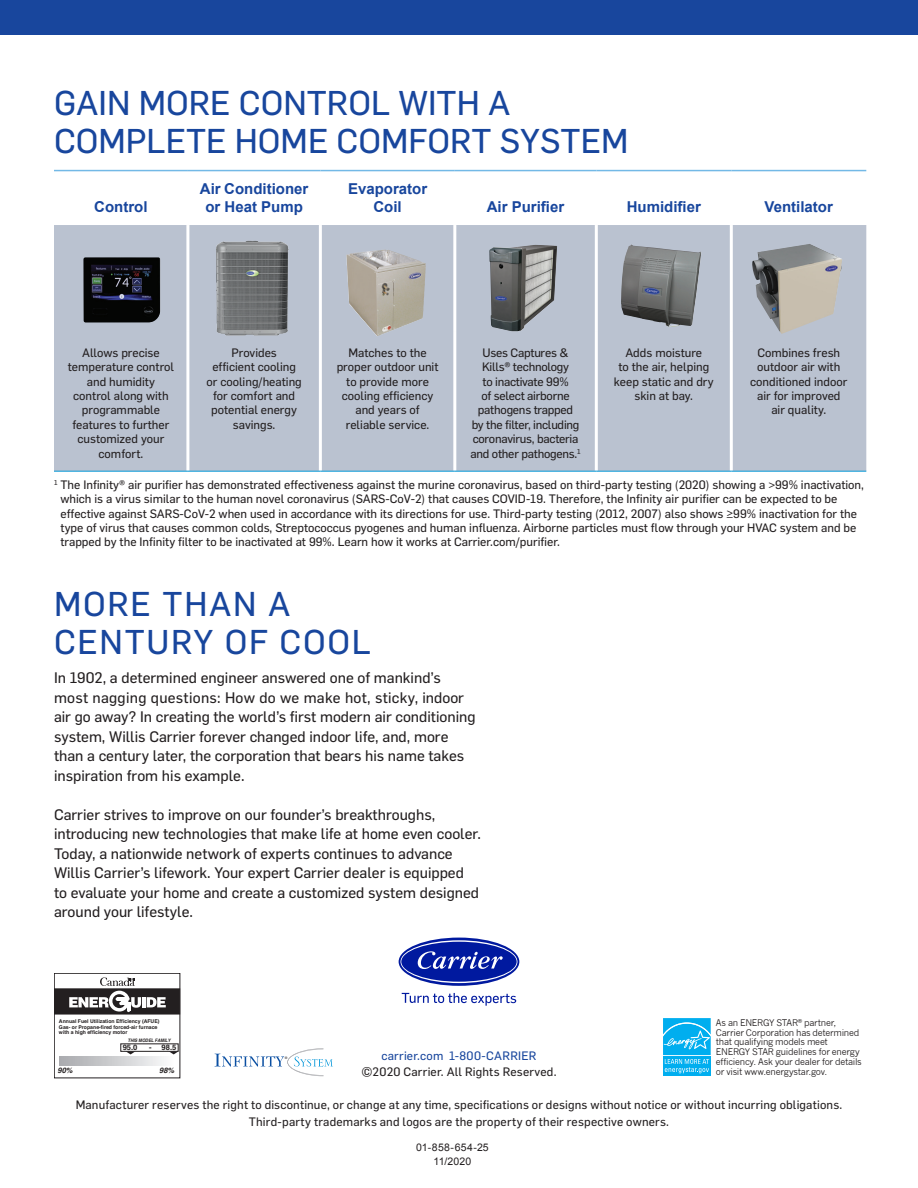
<style>
.page{position:relative;width:918px;height:1188px;background:#fff}
.page>*{position:absolute;margin:0;border:0;box-sizing:border-box;transform-origin:0 0}
.t1{font:33.75px/38.2px "Flama Basic";color:#18469d}
.t2{font:33.75px/38.2px "Flama Basic";letter-spacing:.05em;color:#18469d}
.t3{font:15px/19.5px "Flama Basic";color:#231f20}
.Paragraph_Style_1{font:700 15px/18px "Arial";color:#18469d;text-align:center}
.Bullets{font:12px/14.4px "Flama Basic";color:#231f20;text-align:center}
.Bullets-2{font:12px/14.4px "Flama Basic";letter-spacing:-.02em;color:#231f20;text-align:center}
.Bullets-3{font:12px "Flama Basic";letter-spacing:.02em;color:#231f20}
.t4{font:12px "Flama Basic";letter-spacing:.02em;color:#18469d}
.t5{font:10.5px "Arial";letter-spacing:.02em;color:#231f20}
.t6{font:9px/9.8px "News Gothic";letter-spacing:-.03em;color:#231f20}
.t7{font:700 7.65px "Helvetica";color:#231f20}
.t8{font:italic 700 7.65px "Helvetica";color:#231f20}
.t9{font:700 5.1px/5.8px "Helvetica";color:#231f20}
.t10{font:italic 700 4.65px "Helvetica";color:#231f20;scale:.9 1}
.t11{font:500 3.3px "Helvetica Neue";color:#231f20}
</style>
<div class="page">
<svg style="left:402px;top:993px;width:114px;height:13px"></svg>
<svg style="left:399px;top:938px;width:120px;height:48px"></svg>
<svg style="left:401px;top:940px;width:116px;height:43px"></svg>
<div style="left:0;top:0;width:918px;height:35px;background:#18469d"></div>
<div style="left:54px;top:225px;width:265px;height:246px;background:#bac2d0"></div>
<div style="left:322px;top:225px;width:544px;height:246px;background:#bac2d0"></div>
<hr style="left:186px;top:225px;width:3px;height:107px;background:#fff">
<hr style="left:453px;top:225px;width:3px;height:107px;background:#fff">
<hr style="left:595px;top:225px;width:3px;height:107px;background:#fff">
<hr style="left:730px;top:225px;width:3px;height:107px;background:#fff">
<hr style="left:186px;top:332px;width:3px;height:139px;background:#fff">
<hr style="left:453px;top:332px;width:3px;height:139px;background:#fff">
<hr style="left:595px;top:332px;width:3px;height:139px;background:#fff">
<hr style="left:730px;top:332px;width:3px;height:139px;background:#fff">
<hr style="left:54px;top:170px;width:134px;height:1px;background:#73b9e6">
<hr style="left:188px;top:170px;width:132px;height:1px;background:#73b9e6">
<hr style="left:320px;top:170px;width:135px;height:1px;background:#73b9e6">
<hr style="left:455px;top:170px;width:141px;height:1px;background:#73b9e6">
<hr style="left:596px;top:170px;width:135px;height:1px;background:#73b9e6">
<hr style="left:731px;top:170px;width:135px;height:1px;background:#73b9e6">
<hr style="left:54px;top:471px;width:134px;height:1px;background:#069ad9">
<hr style="left:188px;top:471px;width:132px;height:1px;background:#069ad9">
<hr style="left:320px;top:471px;width:135px;height:1px;background:#069ad9">
<hr style="left:455px;top:471px;width:141px;height:1px;background:#069ad9">
<hr style="left:596px;top:471px;width:135px;height:1px;background:#069ad9">
<hr style="left:731px;top:471px;width:135px;height:1px;background:#069ad9">
<img style="left:346px;top:249px;width:80px;height:87px">
<img style="left:621px;top:245px;width:10px;height:67px">
<img style="left:210px;top:240px;width:86px;height:97px">
<img style="left:83px;top:257px;width:77px;height:65px">
<img style="left:489px;top:245px;width:46px;height:81px">
<img style="left:751px;top:244px;width:91px;height:90px">
<svg style="left:59px;top:1056px;width:105px;height:10px"></svg>
<div style="left:54px;top:973px;width:126px;height:105px;border:1px solid #231f20"></div>
<div style="left:54px;top:989px;width:126px;height:25px;background:#231f20"></div>
<hr style="left:142px;top:997px;width:4px;height:10px;background:#fff">
<svg style="left:147px;top:997px;width:19px;height:10px"></svg>
<svg style="left:69px;top:977px;width:72px;height:35px"></svg>
<svg style="left:127px;top:1052px;width:8px;height:2px"></svg>
<svg style="left:170px;top:1052px;width:8px;height:2px"></svg>
<div style="left:120px;top:1043px;width:59px;height:9px;border:1px solid #231f20"></div>
<div style="left:663px;top:1056px;width:48px;height:20px;background:#00aeef"></div>
<svg style="left:663px;top:1018px;width:48px;height:55px"></svg>
<svg style="left:215px;top:1048px;width:118px;height:28px"></svg>
<p class="t1" style="left:54px;top:82px;width:576px">GAIN MORE CONTROL WITH A<br>COMPLETE HOME COMFORT SYSTEM</p>
<p class="Paragraph_Style_1" style="left:94px;top:198px;width:55px">Control</p>
<p class="Paragraph_Style_1" style="left:200px;top:180px;width:110px">Air Conditioner or Heat Pump</p>
<p class="Paragraph_Style_1" style="left:348px;top:180px;width:81px">Evaporator<br>Coil</p>
<p class="Paragraph_Style_1" style="left:487px;top:198px;width:79px">Air Purifier</p>
<p class="Paragraph_Style_1" style="left:627px;top:198px;width:76px">Humidifier</p>
<p class="Paragraph_Style_1" style="left:765px;top:198px;width:70px">Ventilator</p>
<p class="Bullets" style="left:68px;top:345px;width:108px">Allows precise temperature control and humidity control along with programmable features to further customized your comfort.</p>
<p class="Bullets" style="left:206px;top:345px;width:97px">Provides<br>efficient cooling or cooling/heating for comfort and potential energy savings.</p>
<p class="Bullets" style="left:337px;top:345px;width:103px">Matches to the proper outdoor unit to provide more cooling efficiency and years of reliable service.</p>
<p class="Bullets-2" style="left:471px;top:345px;width:112px">Uses Captures &amp;<br>Kills® technology<br>to inactivate 99%<br>of select airborne pathogens trapped by the filter, including coronavirus, bacteria and other pathogens.<sup>1</sup></p>
<p class="Bullets" style="left:614px;top:345px;width:101px">Adds moisture<br>to the air, helping keep static and dry skin at bay.</p>
<p class="Bullets" style="left:750px;top:345px;width:99px">Combines fresh outdoor air with conditioned indoor air for improved air quality.</p>
<p class="Bullets" style="left:60px;top:477px;width:805px;text-align:left;text-indent:-6px"><sup>1</sup> The Infinity® air purifier has demonstrated effectiveness against the murine coronavirus, based on third-party testing (2020) showing a &gt;99% inactivation, which is a virus similar to the human novel coronavirus (SARS-CoV-2) that causes COVID-19. Therefore, the Infinity air purifier can be expected to be effective against SARS-CoV-2 when used in accordance with its directions for use. Third-party testing (2012, 2007) also shows ≥99% inactivation for the type of virus that causes common colds, Streptococcus pyogenes and human influenza. Airborne particles must flow through your HVAC system and be trapped by the Infinity filter to be inactivated at 99%. Learn how it works at Carrier.com/purifier.</p>
<p class="t2" style="left:54px;top:583px;width:318px">MORE THAN A<br>CENTURY OF COOL</p>
<p class="t3" style="left:54px;top:667px;width:423px">In 1902, a determined engineer answered one of mankind’s most nagging questions: How do we make hot, sticky, indoor air go away? In creating the world’s first modern air conditioning system, Willis Carrier forever changed indoor life, and, more than a century later, the corporation that bears his name takes inspiration from his example.</p>
<p class="t3" style="left:54px;top:804px;width:428px">Carrier strives to improve on our founder’s breakthroughs, introducing new technologies that make life at home even cooler.<br>Today, a nationwide network of experts continues to advance Willis Carrier’s lifework. Your expert Carrier dealer is equipped<br>to evaluate your home and create a customized system designed around your lifestyle.</p>
<p class="t6" style="left:716px;top:1018px;width:147px">As an ENERGY STAR<sup>®</sup> partner,<br>Carrier Corporation has determined that qualifying models meet<br>ENERGY STAR guidelines for energy efficiency. Ask your dealer for details or visit www.energystar.gov.</p>
<p class="t9" style="left:59px;top:1018px;width:102px">Annual Fuel Utilization Efficiency (AFUE)<br>Gas- or Propane-fired forced-air furnace with a high efficiency motor</p>
<p class="t8" style="left:58px;top:1064px;width:17px">90%</p>
<p class="t8" style="left:159px;top:1064px;width:17px">98%</p>
<p class="t10" style="left:128px;top:1036px;width:49px">THIS MODEL FAMILY</p>
<p class="t7" style="left:123px;top:1041px;width:16px">95.0</p>
<p class="t7" style="left:149px;top:1041px;width:29px">- 98.5</p>
<p class="t4" style="left:381px;top:1047px;width:157px">carrier.com 1-800-CARRIER</p>
<p class="Bullets-3" style="left:361px;top:1063px;width:197px">©2020 Carrier. All Rights Reserved.</p>
<p class="Bullets" style="left:76px;top:1097px;width:768px">Manufacturer reserves the right to discontinue, or change at any time, specifications or designs without notice or without incurring obligations.</p>
<p class="Bullets" style="left:249px;top:1113px;width:422px">Third-party trademarks and logos are the property of their respective owners.</p>
<p class="t5" style="left:416px;top:1141px;width:74px">01-858-654-25</p>
<p class="t5" style="left:434px;top:1155px;width:39px">11/2020</p>
<p class="t11" style="left:285px;top:1055px;width:4px">®</p>
</div>
